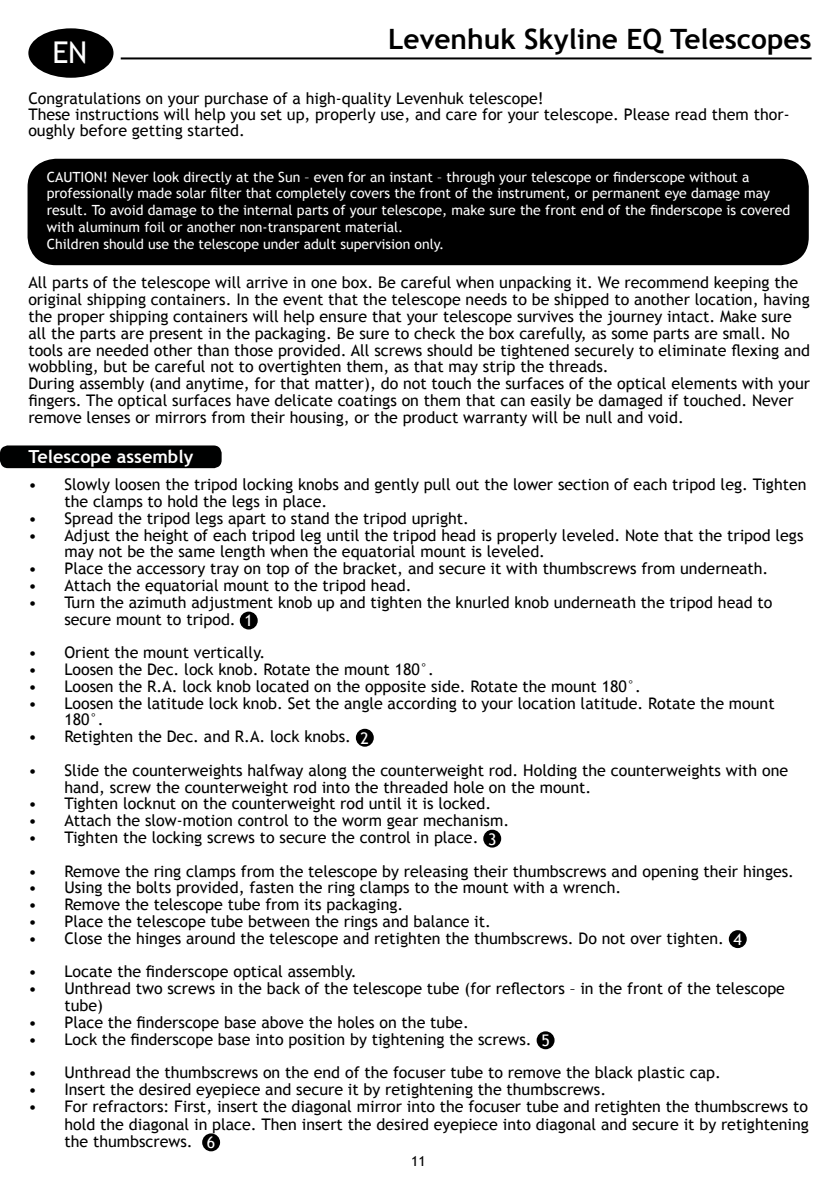
<style>
.page{position:relative;width:840px;height:1191px;background:#fff}
.page>*{position:absolute;margin:0;border:0;box-sizing:border-box;transform-origin:0 0}
.t1{font:30px "Trebuchet MS";color:#fff}
.t2{font:700 28px "Trebuchet MS";color:#000}
.t3{font:700 18px "Trebuchet MS";color:#fff}
.t4{font:16px/16.8px "Trebuchet MS";color:#000}
.t5{font:16px "Trebuchet MS";color:#fff}
.t6{font:14px/16.8px "Trebuchet MS";color:#fff}
.t7{font:14px "Trebuchet MS";color:#000}
</style>
<div class="page">
<hr style="left:121px;top:57px;width:690px;height:2px;background:#000">
<div style="left:28px;top:28px;width:85px;height:50px;background:#000;border-radius:50%"></div>
<div style="left:28px;top:159px;width:780px;height:106px;background:#000;border-radius:28px"></div>
<div style="left:0;top:445px;width:221px;height:23px;background:#000101;border-radius:8px"></div>
<div style="left:240px;top:611px;width:17px;height:18px;background:#000;border-radius:50%"></div>
<div style="left:355px;top:729px;width:18px;height:17px;background:#000;border-radius:50%"></div>
<div style="left:483px;top:829px;width:18px;height:18px;background:#000;border-radius:50%"></div>
<div style="left:728px;top:930px;width:18px;height:18px;background:#000;border-radius:50%"></div>
<div style="left:536px;top:1031px;width:18px;height:18px;background:#000;border-radius:50%"></div>
<div style="left:202px;top:1133px;width:18px;height:18px;background:#000;border-radius:50%"></div>
<h2 class="t2" style="left:388px;top:22px;width:425px">Levenhuk Skyline EQ Telescopes</h2>
<h1 class="t1" style="left:52px;top:34px;width:36px">EN</h1>
<p class="t4" style="left:28px;top:90px;width:762px;line-height:16px">Congratulations on your purchase of a high-quality Levenhuk telescope!<br>These instructions will help you set up, properly use, and care for your telescope. Please read them thor&shy;oughly before getting started.</p>
<p class="t6" style="left:47px;top:168px;width:744px">CAUTION! Never look directly at the Sun – even for an instant – through your telescope or finderscope without a professionally made solar filter that completely covers the front of the instrument, or permanent eye damage may result. To avoid damage to the internal parts of your telescope, make sure the front end of the finderscope is covered with aluminum foil or another non-transparent material.<br>Children should use the telescope under adult supervision only.</p>
<p class="t4" style="left:28px;top:274px;width:782px">All parts of the telescope will arrive in one box. Be careful when unpacking it. We recommend keeping the original shipping containers. In the event that the telescope needs to be shipped to another location, having the proper shipping containers will help ensure that your telescope survives the journey intact. Make sure all the parts are present in the packaging. Be sure to check the box carefully, as some parts are small. No tools are needed other than those provided. All screws should be tightened securely to eliminate flexing and wobbling, but be careful not to overtighten them, as that may strip the threads.<br>During assembly (and anytime, for that matter), do not touch the surfaces of the optical elements with your fingers. The optical surfaces have delicate coatings on them that can easily be damaged if touched. Never remove lenses or mirrors from their housing, or the product warranty will be null and void.</p>
<p class="t3" style="left:28px;top:445px;width:166px">Telescope assembly</p>
<p class="t4" style="left:64px;top:476px;width:743px;text-indent:-36px">• Slowly loosen the tripod locking knobs and gently pull out the lower section of each tripod leg. Tighten the clamps to hold the legs in place.</p>
<p class="t4" style="left:28px;top:509px;width:442px">• Spread the tripod legs apart to stand the tripod upright.</p>
<p class="t4" style="left:64px;top:526px;width:740px;text-indent:-36px">• Adjust the height of each tripod leg until the tripod head is properly leveled. Note that the tripod legs may not be the same length when the equatorial mount is leveled.</p>
<p class="t4" style="left:28px;top:560px;width:741px">• Place the accessory tray on top of the bracket, and secure it with thumbscrews from underneath.</p>
<p class="t4" style="left:28px;top:577px;width:384px">• Attach the equatorial mount to the tripod head.</p>
<p class="t4" style="left:64px;top:593px;width:709px;text-indent:-36px">• Turn the azimuth adjustment knob up and tighten the knurled knob underneath the tripod head to secure mount to tripod.</p>
<p class="t4" style="left:28px;top:644px;width:238px">• Orient the mount vertically.</p>
<p class="t4" style="left:28px;top:661px;width:407px">• Loosen the Dec. lock knob. Rotate the mount 180°.</p>
<p class="t4" style="left:28px;top:677px;width:614px">• Loosen the R.A. lock knob located on the opposite side. Rotate the mount 180°.</p>
<p class="t4" style="left:64px;top:694px;width:711px;text-indent:-36px">• Loosen the latitude lock knob. Set the angle according to your location latitude. Rotate the mount<br>180°.</p>
<p class="t4" style="left:28px;top:728px;width:324px">• Retighten the Dec. and R.A. lock knobs.</p>
<p class="t4" style="left:64px;top:761px;width:725px;text-indent:-36px">• Slide the counterweights halfway along the counterweight rod. Holding the counterweights with one hand, screw the counterweight rod into the threaded hole on the mount.</p>
<p class="t4" style="left:28px;top:795px;width:464px">• Tighten locknut on the counterweight rod until it is locked.</p>
<p class="t4" style="left:28px;top:812px;width:482px">• Attach the slow-motion control to the worm gear mechanism.</p>
<p class="t4" style="left:28px;top:829px;width:451px">• Tighten the locking screws to secure the control in place.</p>
<p class="t4" style="left:28px;top:862px;width:766px">• Remove the ring clamps from the telescope by releasing their thumbscrews and opening their hinges.</p>
<p class="t4" style="left:28px;top:879px;width:594px">• Using the bolts provided, fasten the ring clamps to the mount with a wrench.</p>
<p class="t4" style="left:28px;top:896px;width:376px">• Remove the telescope tube from its packaging.</p>
<p class="t4" style="left:28px;top:913px;width:464px">• Place the telescope tube between the rings and balance it.</p>
<p class="t4" style="left:28px;top:929px;width:696px">• Close the hinges around the telescope and retighten the thumbscrews. Do not over tighten.</p>
<p class="t4" style="left:28px;top:963px;width:329px">• Locate the finderscope optical assembly.</p>
<p class="t4" style="left:64px;top:980px;width:721px;text-indent:-36px">• Unthread two screws in the back of the telescope tube (for reflectors – in the front of the telescope tube)</p>
<p class="t4" style="left:28px;top:1013px;width:442px">• Place the finderscope base above the holes on the tube.</p>
<p class="t4" style="left:28px;top:1030px;width:504px">• Lock the finderscope base into position by tightening the screws.</p>
<p class="t4" style="left:28px;top:1064px;width:693px">• Unthread the thumbscrews on the end of the focuser tube to remove the black plastic cap.</p>
<p class="t4" style="left:28px;top:1081px;width:579px">• Insert the desired eyepiece and secure it by retightening the thumbscrews.</p>
<p class="t4" style="left:64px;top:1098px;width:745px;text-align:justify;text-indent:-36px">• For refractors: First, insert the diagonal mirror into the focuser tube and retighten the thumbscrews to hold the diagonal in place. Then insert the desired eyepiece into diagonal and secure it by retightening the thumbscrews.</p>
<p class="t5" style="left:244px;top:610px;width:10px">1</p>
<p class="t5" style="left:360px;top:728px;width:10px">2</p>
<p class="t5" style="left:488px;top:828px;width:10px">3</p>
<p class="t5" style="left:733px;top:929px;width:10px">4</p>
<p class="t5" style="left:541px;top:1030px;width:10px">5</p>
<p class="t5" style="left:207px;top:1132px;width:10px">6</p>
<p class="t7" style="left:411px;top:1152px;width:16px">11</p>
</div>
